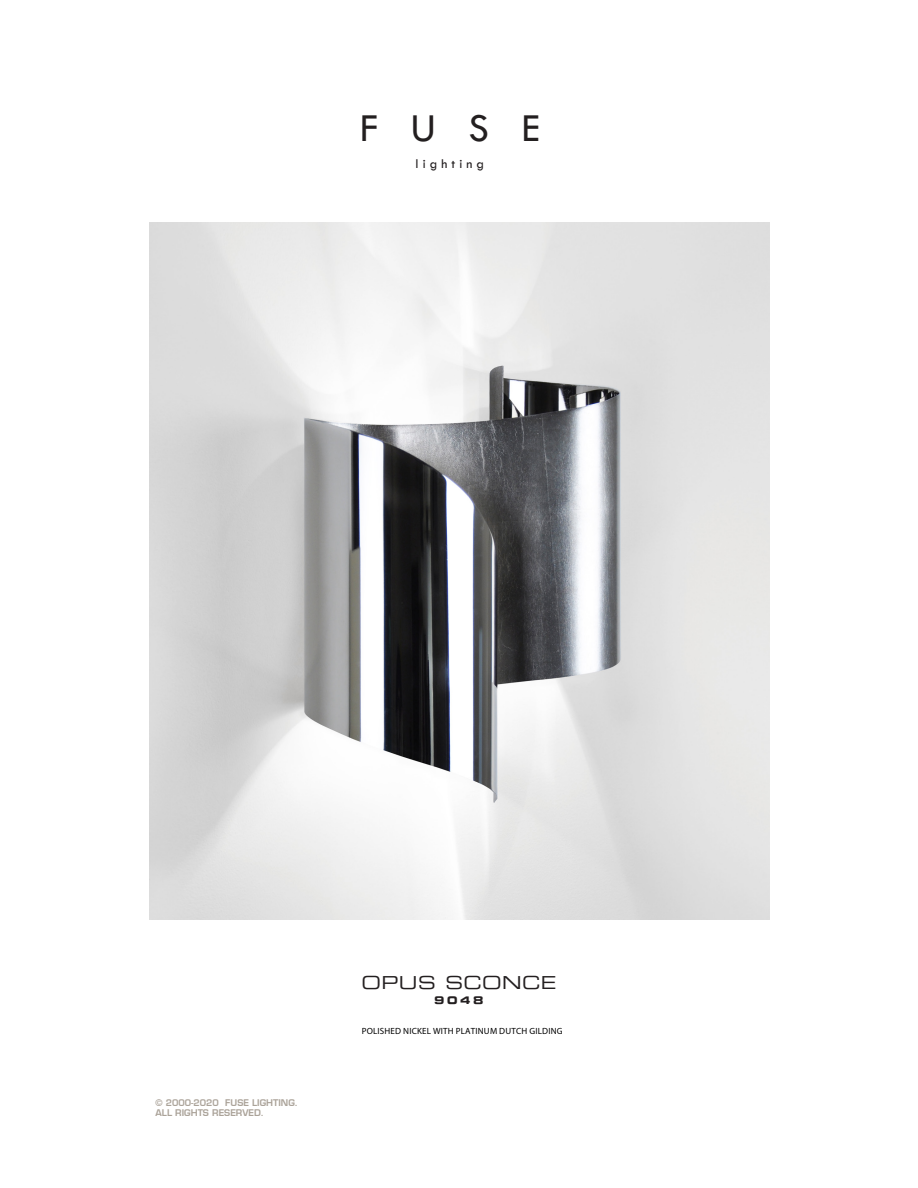
<style>
.page{position:relative;width:918px;height:1188px;background:#fff}
.page>*{position:absolute;margin:0;border:0;box-sizing:border-box;transform-origin:0 0}
.t1{font:41.1px "Tw Cen";color:#231f20}
.Product{font:18px "Eurostile LT Extended Two";letter-spacing:.025em;color:#231f20}
.t2{font:13.65px "Tw Cen";letter-spacing:.3em;color:#231f20}
.Number{font:10.5px "Eurostile LT Bold Extended Two";color:#231f20}
.t3{font:600 9px/10.8px "Eurostile LT";color:#aba399}
.Front_Caption{font:9px "Myriad Pro";letter-spacing:.02em;color:#000}
</style>
<div class="page">
<img style="left:150px;top:223px;width:620px;height:697px">
<h1 class="t1" style="left:360px;top:103px;width:181px">FUSE</h1>
<h3 class="t2" style="left:416px;top:155px;width:70px">lighting</h3>
<p class="t3" style="left:156px;top:1097px;width:144px">© 2000-2020 FUSE LIGHTING.<br>ALL RIGHTS RESERVED.</p>
<p class="Product" style="left:361px;top:970px;width:197px">OPUS SCONCE</p>
<p class="Number" style="left:434px;top:992px;width:51px">9048</p>
<p class="Front_Caption" style="left:362px;top:1026px;width:202px">POLISHED NICKEL WITH PLATINUM DUTCH GILDING</p>
</div>
